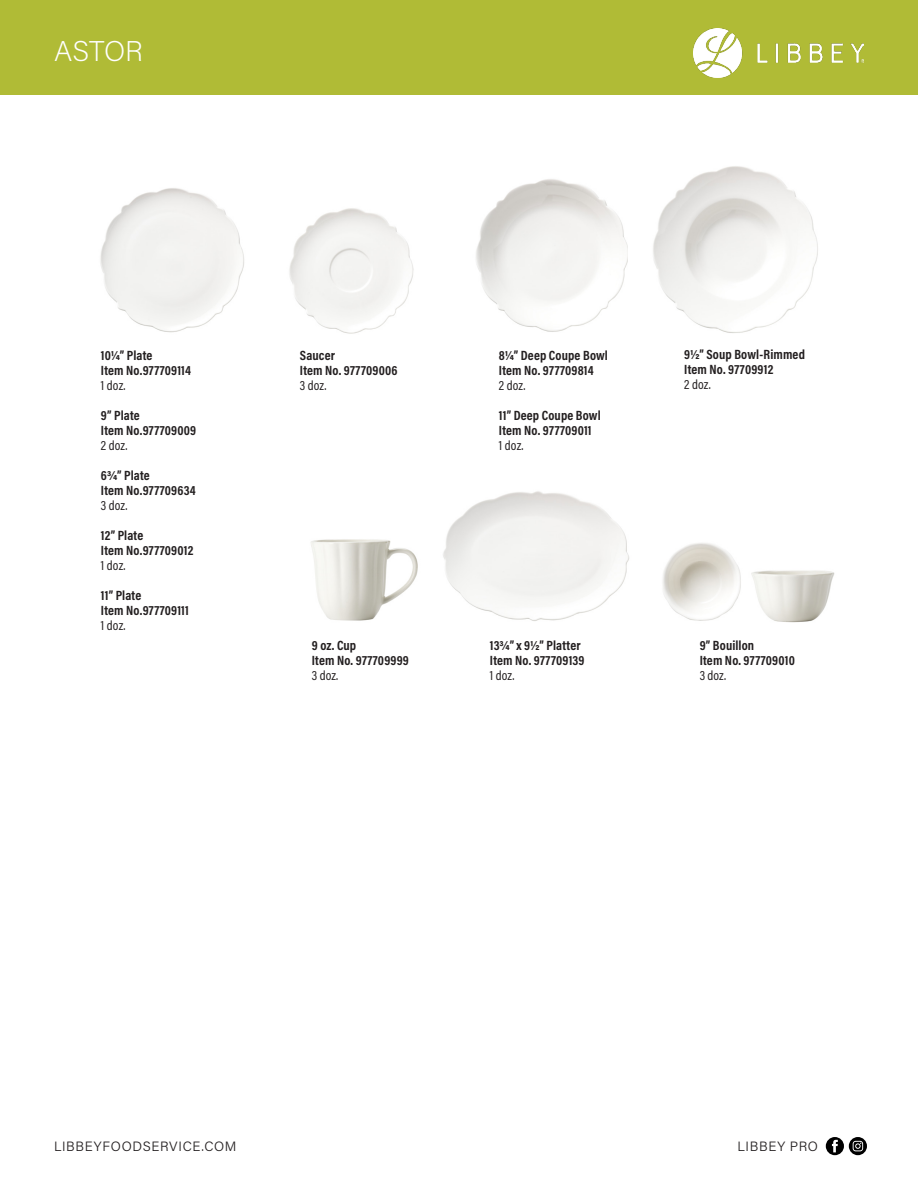
<style>
.page{position:relative;width:918px;height:1188px;background:#fff}
.page>*{position:absolute;margin:0;border:0;box-sizing:border-box;transform-origin:0 0}
._2021_Pattern_Header{font:200 28.5px "Acumin Pro";color:#fff}
._2021_Product_Data{font:700 13.5px "Acumin Pro Cond";letter-spacing:.01em;color:#231f20}
._2021_Product_Data-2{font:13.5px "Acumin Pro Cond";letter-spacing:.005em;color:#231f20}
.t1{font:300 13.5px "Acumin Pro";letter-spacing:.05em;color:#231f20}
</style>
<div class="page">
<div style="left:0;top:0;width:918px;height:94px;background:#b0bb36"></div>
<img style="left:693px;top:28px;width:171px;height:50px">
<svg style="left:849px;top:1137px;width:18px;height:18px"></svg>
<svg style="left:853px;top:1141px;width:10px;height:10px"></svg>
<div style="left:826px;top:1137px;width:18px;height:18px;background:#000;border-radius:50%"></div>
<svg style="left:832px;top:1140px;width:6px;height:12px"></svg>
<img style="left:100px;top:188px;width:144px;height:145px">
<img style="left:289px;top:208px;width:125px;height:126px">
<img style="left:476px;top:179px;width:152px;height:153px">
<img style="left:653px;top:166px;width:165px;height:167px">
<img style="left:311px;top:539px;width:107px;height:82px">
<img style="left:443px;top:491px;width:186px;height:130px">
<img style="left:662px;top:543px;width:79px;height:78px">
<img style="left:751px;top:570px;width:84px;height:53px">
<p class="_2021_Pattern_Header" style="left:54px;top:31px;width:91px">ASTOR</p>
<p class="_2021_Product_Data" style="left:101px;top:347px;width:53px">101/4” Plate</p>
<p class="_2021_Product_Data" style="left:101px;top:362px;width:92px">Item No.977709114</p>
<p class="_2021_Product_Data-2" style="left:101px;top:377px;width:26px">1 doz.</p>
<p class="_2021_Product_Data" style="left:101px;top:407px;width:40px">9” Plate</p>
<p class="_2021_Product_Data" style="left:101px;top:422px;width:97px">Item No.977709009</p>
<p class="_2021_Product_Data-2" style="left:101px;top:437px;width:28px">2 doz.</p>
<p class="_2021_Product_Data" style="left:101px;top:467px;width:50px">63/4” Plate</p>
<p class="_2021_Product_Data" style="left:101px;top:482px;width:96px">Item No.977709634</p>
<p class="_2021_Product_Data-2" style="left:101px;top:497px;width:28px">3 doz.</p>
<p class="_2021_Product_Data" style="left:101px;top:527px;width:44px">12” Plate</p>
<p class="_2021_Product_Data" style="left:101px;top:542px;width:94px">Item No.977709012</p>
<p class="_2021_Product_Data-2" style="left:101px;top:557px;width:26px">1 doz.</p>
<p class="_2021_Product_Data" style="left:101px;top:587px;width:42px">11” Plate</p>
<p class="_2021_Product_Data" style="left:101px;top:602px;width:89px">Item No.977709111</p>
<p class="_2021_Product_Data-2" style="left:101px;top:617px;width:26px">1 doz.</p>
<p class="_2021_Product_Data" style="left:300px;top:347px;width:37px">Saucer</p>
<p class="_2021_Product_Data" style="left:300px;top:362px;width:99px">Item No. 977709006</p>
<p class="_2021_Product_Data-2" style="left:300px;top:377px;width:28px">3 doz.</p>
<p class="_2021_Product_Data" style="left:312px;top:636px;width:46px">9 oz. Cup</p>
<p class="_2021_Product_Data" style="left:312px;top:651px;width:99px">Item No. 977709999</p>
<p class="_2021_Product_Data-2" style="left:312px;top:666px;width:28px">3 doz.</p>
<p class="_2021_Product_Data" style="left:499px;top:347px;width:110px">81/4” Deep Coupe Bowl</p>
<p class="_2021_Product_Data" style="left:499px;top:362px;width:96px">Item No. 977709814</p>
<p class="_2021_Product_Data-2" style="left:499px;top:377px;width:28px">2 doz.</p>
<p class="_2021_Product_Data" style="left:499px;top:407px;width:103px">11” Deep Coupe Bowl</p>
<p class="_2021_Product_Data" style="left:499px;top:422px;width:94px">Item No. 977709011</p>
<p class="_2021_Product_Data-2" style="left:499px;top:437px;width:26px">1 doz.</p>
<p class="_2021_Product_Data" style="left:490px;top:636px;width:92px">133/4” x 91/2” Platter</p>
<p class="_2021_Product_Data" style="left:490px;top:651px;width:96px">Item No. 977709139</p>
<p class="_2021_Product_Data-2" style="left:490px;top:666px;width:26px">1 doz.</p>
<p class="_2021_Product_Data" style="left:684px;top:346px;width:122px">91/2” Soup Bowl-Rimmed</p>
<p class="_2021_Product_Data" style="left:684px;top:361px;width:90px">Item No. 97709912</p>
<p class="_2021_Product_Data-2" style="left:684px;top:376px;width:28px">2 doz.</p>
<p class="_2021_Product_Data" style="left:700px;top:636px;width:56px">9” Bouillon</p>
<p class="_2021_Product_Data" style="left:700px;top:651px;width:97px">Item No. 977709010</p>
<p class="_2021_Product_Data-2" style="left:700px;top:666px;width:28px">3 doz.</p>
<p class="t1" style="left:54px;top:1137px;width:184px">LIBBEYFOODSERVICE.COM</p>
<p class="t1" style="left:737px;top:1137px;width:82px">LIBBEY PRO</p>
</div>
